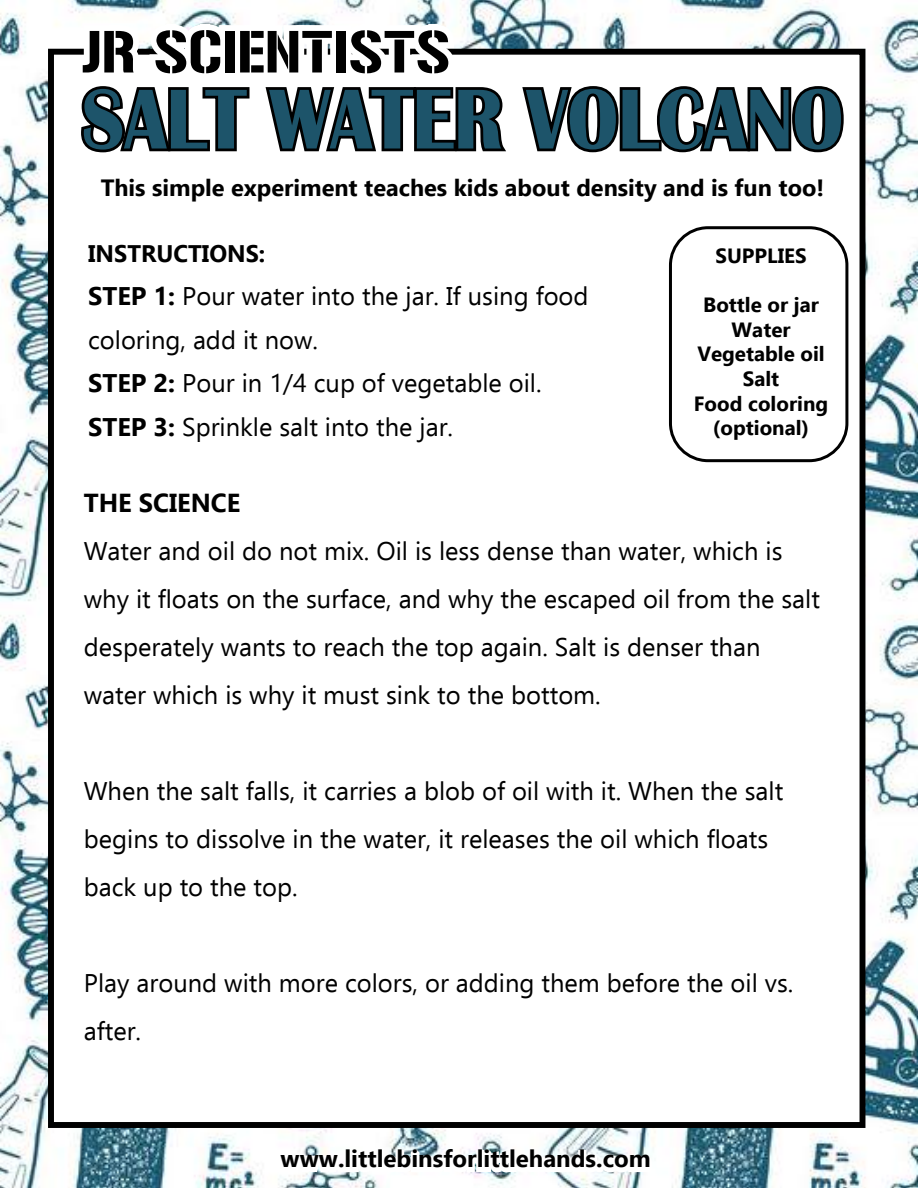
<style>
.page{position:relative;width:918px;height:1188px;background:#fff}
.page>*{position:absolute;margin:0;border:0;box-sizing:border-box;transform-origin:0 0}
.t1{font:700 87.9px "Britannic";color:#1d546a;scale:.88 1}
.t2{font:58.8px "Gunplay";color:#000}
.t3{font:700 25.95px "Ebrima";color:#000}
.t4{font:25.5px/48px "Ebrima";color:#000}
.t5{font:700 24px "Ebrima";color:#000}
.t6{font:700 23.55px "Ebrima";color:#000}
.t7{font:700 20.55px/24.8px "Ebrima";color:#000;text-align:center}
.s1{font-weight:700}
</style>
<div class="page">
<img style="left:0;top:0;width:918px;height:1188px">
<svg style="left:275px;top:1146px;width:379px;height:42px"></svg>
<div style="left:48px;top:49px;width:817px;height:1079px;background:#fff;border:6px solid #000"></div>
<svg style="left:71px;top:8px;width:441px;height:145px"></svg>
<svg style="left:522px;top:86px;width:322px;height:67px"></svg>
<div style="left:669px;top:226px;width:179px;height:236px;border:3px solid #000;border-radius:38px"></div>
<h2 class="t2" style="left:81px;top:21px;width:370px">JR SCIENTISTS</h2>
<h1 class="t1" style="left:82px;top:70px;width:867px">SALT WATER VOLCANO</h1>
<p class="t6" style="left:101px;top:169px;width:725px">This simple experiment teaches kids about density and is fun too!</p>
<p class="t5" style="left:88px;top:234px;width:179px">INSTRUCTIONS:</p>
<p class="t4" style="left:88px;top:274px;width:502px;line-height:43.5px"><span class="s1">STEP 1:</span> Pour water into the jar. If using food coloring, add it now.<br><span class="s1">STEP 2:</span> Pour in 1/4 cup of vegetable oil.<br><span class="s1">STEP 3:</span> Sprinkle salt into the jar.</p>
<p class="t7" style="left:716px;top:242px;width:93px">SUPPLIES</p>
<p class="t7" style="left:694px;top:291px;width:136px">Bottle or jar<br>Water<br>Vegetable oil<br>Salt<br>Food coloring (optional)</p>
<p class="t3" style="left:84px;top:482px;width:158px">THE SCIENCE</p>
<p class="t4" style="left:84px;top:526px;width:738px">Water and oil do not mix. Oil is less dense than water, which is why it floats on the surface, and why the escaped oil from the salt desperately wants to reach the top again. Salt is denser than water which is why it must sink to the bottom.</p>
<p class="t4" style="left:84px;top:766px;width:701px">When the salt falls, it carries a blob of oil with it. When the salt begins to dissolve in the water, it releases the oil which floats back up to the top.</p>
<p class="t4" style="left:84px;top:958px;width:711px">Play around with more colors, or adding them before the oil vs. after.</p>
<p class="t5" style="left:281px;top:1142px;width:372px">www.littlebinsforlittlehands.com</p>
</div>
